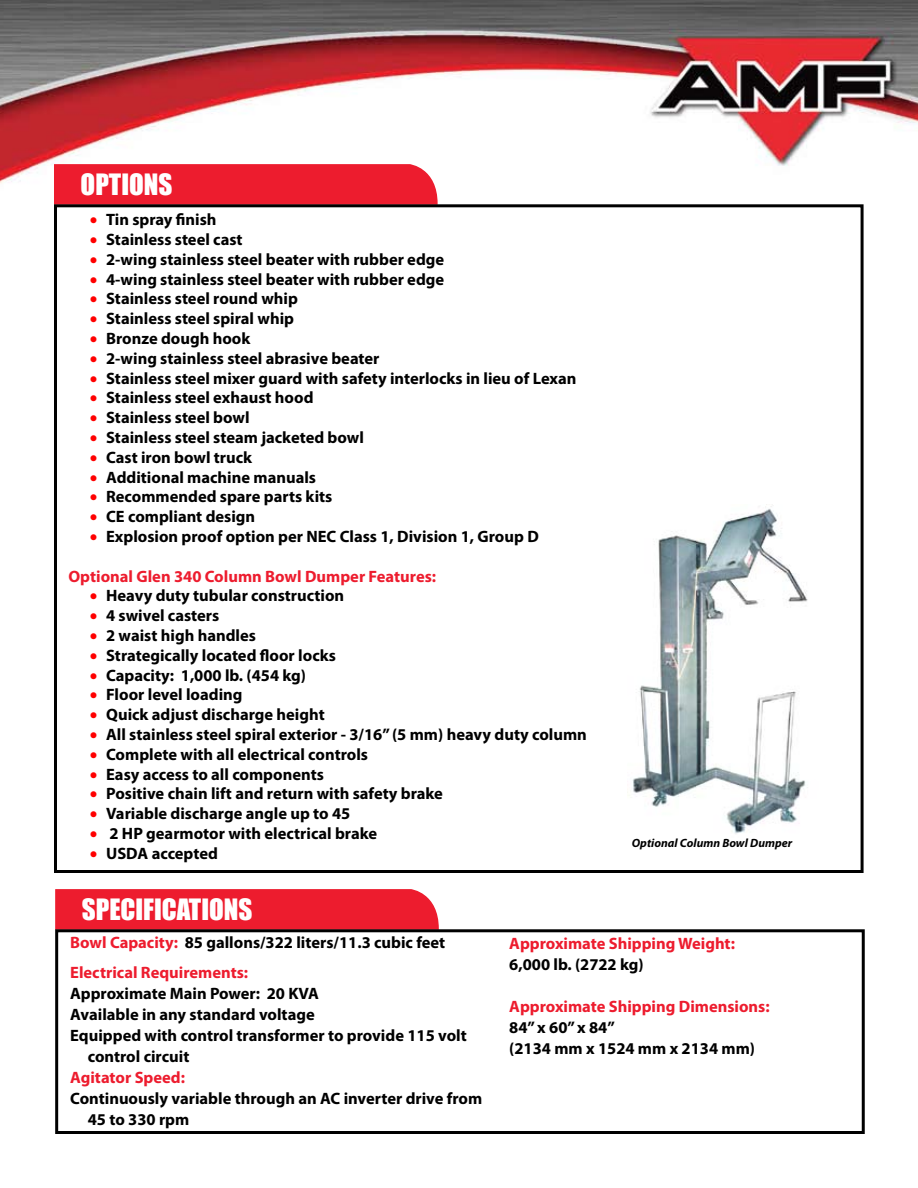
<style>
.page{position:relative;width:918px;height:1188px;background:#fff}
.page>*{position:absolute;margin:0;border:0;box-sizing:border-box;transform-origin:0 0}
.t1{font:27px "Impact";color:#fff}
.t2{font:700 16.5px/21px "Myriad Pro";color:#000}
.t3{font:700 16.5px/30px "Myriad Pro";color:#ed1c2e}
.t4{font:italic 700 12px "Myriad Pro";color:#000}
.s1{color:#f00}
.s2{color:#000}
</style>
<div class="page">
<img style="left:0;top:0;width:918px;height:184px">
<div style="left:53px;top:163px;width:385px;height:41px;background:#ed1c2e"></div>
<div style="left:54px;top:204px;width:810px;height:669px;border:3px solid #000"></div>
<div style="left:55px;top:889px;width:384px;height:40px;background:#ed1c2e"></div>
<div style="left:55px;top:929px;width:810px;height:205px;border:3px solid #000"></div>
<img style="left:627px;top:504px;width:181px;height:330px">
<h1 class="t1" style="left:81px;top:163px;width:93px">OPTIONS</h1>
<p class="t2" style="left:90px;top:209px;width:128px"><span class="s1">•</span> Tin spray finish</p>
<p class="t2" style="left:90px;top:228px;width:154px"><span class="s1">•</span> Stainless steel cast</p>
<p class="t2" style="left:90px;top:248px;width:356px"><span class="s1">•</span> 2-wing stainless steel beater with rubber edge</p>
<p class="t2" style="left:90px;top:268px;width:356px"><span class="s1">•</span> 4-wing stainless steel beater with rubber edge</p>
<p class="t2" style="left:90px;top:288px;width:210px"><span class="s1">•</span> Stainless steel round whip</p>
<p class="t2" style="left:90px;top:308px;width:206px"><span class="s1">•</span> Stainless steel spiral whip</p>
<p class="t2" style="left:90px;top:327px;width:162px"><span class="s1">•</span> Bronze dough hook</p>
<p class="t2" style="left:90px;top:347px;width:291px"><span class="s1">•</span> 2-wing stainless steel abrasive beater</p>
<p class="t2" style="left:90px;top:367px;width:488px"><span class="s1">•</span> Stainless steel mixer guard with safety interlocks in lieu of Lexan</p>
<p class="t2" style="left:90px;top:387px;width:225px"><span class="s1">•</span> Stainless steel exhaust hood</p>
<p class="t2" style="left:90px;top:407px;width:161px"><span class="s1">•</span> Stainless steel bowl</p>
<p class="t2" style="left:90px;top:426px;width:275px"><span class="s1">•</span> Stainless steel steam jacketed bowl</p>
<p class="t2" style="left:90px;top:446px;width:164px"><span class="s1">•</span> Cast iron bowl truck</p>
<p class="t2" style="left:90px;top:466px;width:228px"><span class="s1">•</span> Additional machine manuals</p>
<p class="t2" style="left:90px;top:486px;width:244px"><span class="s1">•</span> Recommended spare parts kits</p>
<p class="t2" style="left:90px;top:506px;width:167px"><span class="s1">•</span> CE compliant design</p>
<p class="t2" style="left:90px;top:525px;width:450px"><span class="s1">•</span> Explosion proof option per NEC Class 1, Division 1, Group D</p>
<p class="t3" style="left:68px;top:560px;width:369px">Optional Glen 340 Column Bowl Dumper Features:</p>
<p class="t2" style="left:90px;top:585px;width:256px"><span class="s1">•</span> Heavy duty tubular construction</p>
<p class="t2" style="left:90px;top:605px;width:131px"><span class="s1">•</span> 4 swivel casters</p>
<p class="t2" style="left:90px;top:624px;width:168px"><span class="s1">•</span> 2 waist high handles</p>
<p class="t2" style="left:90px;top:644px;width:247px"><span class="s1">•</span> Strategically located floor locks</p>
<p class="t2" style="left:90px;top:664px;width:218px"><span class="s1">•</span> Capacity: 1,000 lb. (454 kg)</p>
<p class="t2" style="left:90px;top:684px;width:154px"><span class="s1">•</span> Floor level loading</p>
<p class="t2" style="left:90px;top:704px;width:236px"><span class="s1">•</span> Quick adjust discharge height</p>
<p class="t2" style="left:90px;top:723px;width:499px"><span class="s1">•</span> All stainless steel spiral exterior - 3/16” (5 mm) heavy duty column</p>
<p class="t2" style="left:90px;top:743px;width:280px"><span class="s1">•</span> Complete with all electrical controls</p>
<p class="t2" style="left:90px;top:763px;width:235px"><span class="s1">•</span> Easy access to all components</p>
<p class="t2" style="left:90px;top:783px;width:355px"><span class="s1">•</span> Positive chain lift and return with safety brake</p>
<p class="t2" style="left:90px;top:803px;width:262px"><span class="s1">•</span> Variable discharge angle up to 45</p>
<p class="t2" style="left:90px;top:822px;width:289px"><span class="s1">•</span> 2 HP gearmotor with electrical brake</p>
<p class="t2" style="left:90px;top:842px;width:130px"><span class="s1">•</span> USDA accepted</p>
<h1 class="t1" style="left:82px;top:888px;width:172px">SPECIFICATIONS</h1>
<p class="t3" style="left:70px;top:927px;width:377px">Bowl Capacity: <span class="s2">85 gallons/322 liters/11.3 cubic feet<br></span>Electrical Requirements:</p>
<p class="t2" style="left:70px;top:983px;width:250px">Approximate Main Power: 20 KVA</p>
<p class="t2" style="left:70px;top:1004px;width:246px">Available in any standard voltage</p>
<p class="t2" style="left:70px;top:1025px;width:398px">Equipped with control transformer to provide 115 volt</p>
<p class="t2" style="left:88px;top:1046px;width:103px">control circuit</p>
<p class="t3" style="left:70px;top:1062px;width:116px">Agitator Speed:</p>
<p class="t2" style="left:88px;top:1088px;width:396px;text-indent:-18px">Continuously variable through an AC inverter drive from<br>45 to 330 rpm</p>
<p class="t4" style="left:632px;top:835px;width:162px">Optional Column Bowl Dumper</p>
<p class="t3" style="left:509px;top:928px;width:227px">Approximate Shipping Weight:</p>
<p class="t2" style="left:509px;top:953px;width:136px">6,000 lb. (2722 kg)</p>
<p class="t3" style="left:509px;top:991px;width:262px">Approximate Shipping Dimensions:</p>
<p class="t2" style="left:509px;top:1016px;width:247px">84” x 60” x 84”<br>(2134 mm x 1524 mm x 2134 mm)</p>
</div>
